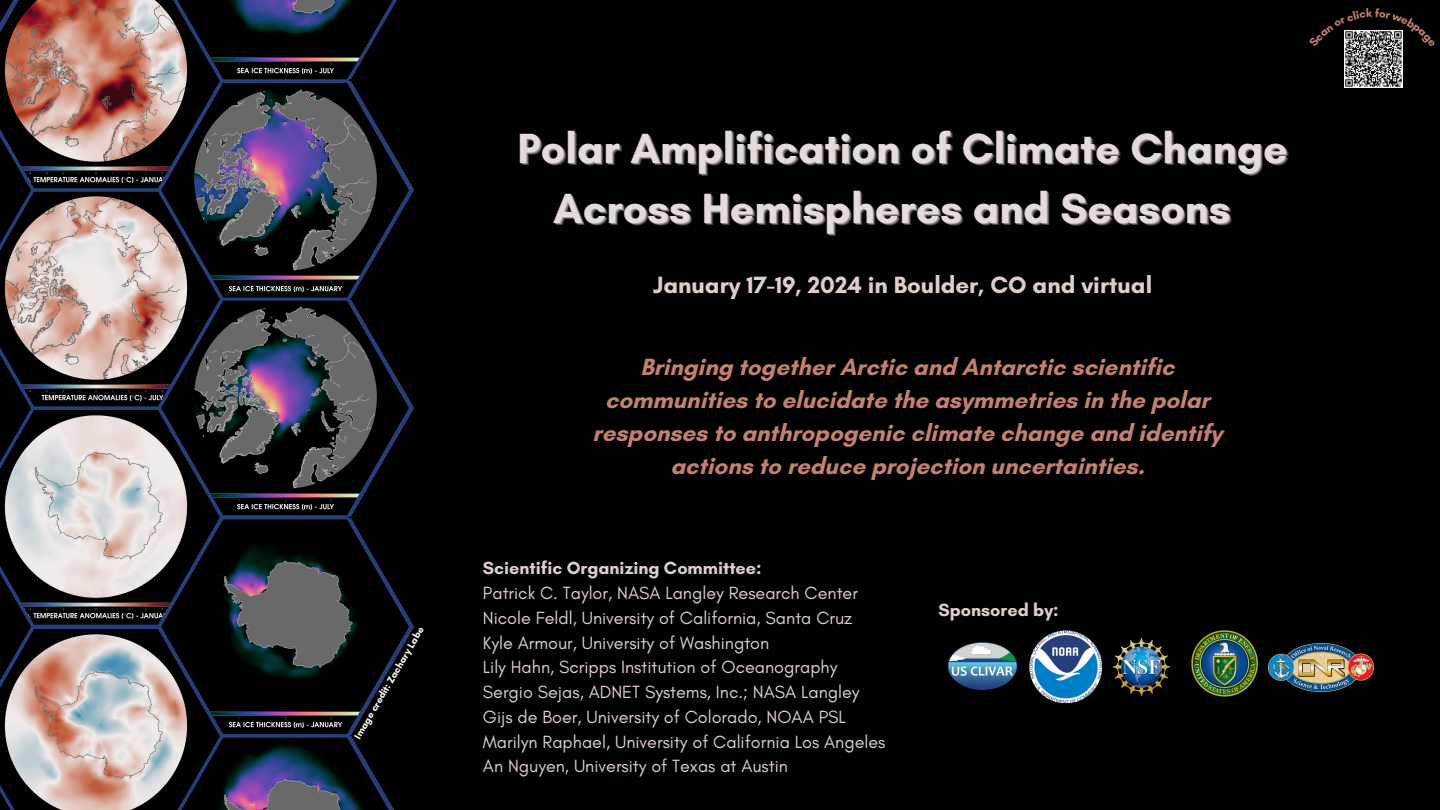
<style>
.page{position:relative;width:1440px;height:810px;background:#010101}
.page>*{position:absolute;margin:0;border:0;box-sizing:border-box;transform-origin:0 0}
.t1{font:700 43px/60px "Glacial Indifference";color:#e6dbdb;text-align:center}
.t2{font:700 24px/33px "Glacial Indifference";color:#c48170;text-align:center}
.t3{font:700 24px "Glacial Indifference";color:#dfceca}
.t4{font:18px "Glacial Indifference";color:#dfceca}
.t5{font:700 18px "Glacial Indifference";color:#dfceca}
.t6{font:700 10px "Glacial Indifference";color:#fff}
</style>
<div class="page">
<img style="left:5px;top:0;width:215px;height:188px">
<img style="left:1029px;top:631px;width:73px;height:72px">
<img style="left:1113px;top:638px;width:57px;height:58px">
<img style="left:1191px;top:631px;width:67px;height:66px">
<img style="left:1268px;top:643px;width:105px;height:48px">
<img style="left:947px;top:642px;width:71px;height:48px">
<img style="left:161px;top:83px;width:248px;height:215px">
<img style="left:5px;top:192px;width:215px;height:214px">
<img style="left:161px;top:301px;width:248px;height:214px">
<img style="left:29px;top:629px;width:191px;height:181px">
<img style="left:161px;top:519px;width:248px;height:215px">
<img style="left:5px;top:410px;width:215px;height:215px">
<img style="left:161px;top:738px;width:234px;height:72px">
<img style="left:161px;top:0;width:236px;height:79px">
<img style="left:0;top:83px;width:31px;height:215px">
<img style="left:0;top:301px;width:31px;height:215px">
<img style="left:0;top:520px;width:31px;height:214px">
<img style="left:0;top:0;width:31px;height:76px">
<img style="left:0;top:734px;width:29px;height:76px">
<img style="left:1344px;top:47px;width:58px;height:41px">
<svg style="left:27px;top:389px;width:15px;height:16px"></svg>
<svg style="left:27px;top:610px;width:9px;height:13px"></svg>
<svg style="left:27px;top:174px;width:9px;height:12px"></svg>
<svg style="left:1344px;top:30px;width:59px;height:17px"></svg>
<p class="t6" style="left:352px;top:735px;width:129px;rotate:-60deg">Image credit: Zachary Labe</p>
<p class="t1" style="left:518px;top:118px;width:772px">Polar Amplification of Climate Change<br>Across Hemispheres and Seasons</p>
<p class="t3" style="left:653px;top:270px;width:501px">January 17-19, 2024 in Boulder, CO and virtual</p>
<p class="t2" style="left:593px;top:350px;width:631px">Bringing together Arctic and Antarctic scientific communities to elucidate the asymmetries in the polar responses to anthropogenic climate change and identify actions to reduce projection uncertainties.</p>
<p class="t5" style="left:483px;top:557px;width:280px">Scientific Organizing Committee:</p>
<p class="t4" style="left:483px;top:582px;width:377px">Patrick C. Taylor, NASA Langley Research Center</p>
<p class="t4" style="left:483px;top:607px;width:371px">Nicole Feldl, University of California, Santa Cruz</p>
<p class="t4" style="left:483px;top:632px;width:288px">Kyle Armour, University of Washington</p>
<p class="t4" style="left:483px;top:656px;width:356px">Lily Hahn, Scripps Institution of Oceanography</p>
<p class="t4" style="left:483px;top:681px;width:378px">Sergio Sejas, ADNET Systems, Inc.; NASA Langley</p>
<p class="t4" style="left:483px;top:706px;width:364px">Gijs de Boer, University of Colorado, NOAA PSL</p>
<p class="t4" style="left:483px;top:731px;width:404px">Marilyn Raphael, University of California Los Angeles</p>
<p class="t4" style="left:483px;top:755px;width:307px">An Nguyen, University of Texas at Austin</p>
<p class="t5" style="left:938px;top:598px;width:122px">Sponsored by:</p>
</div>
